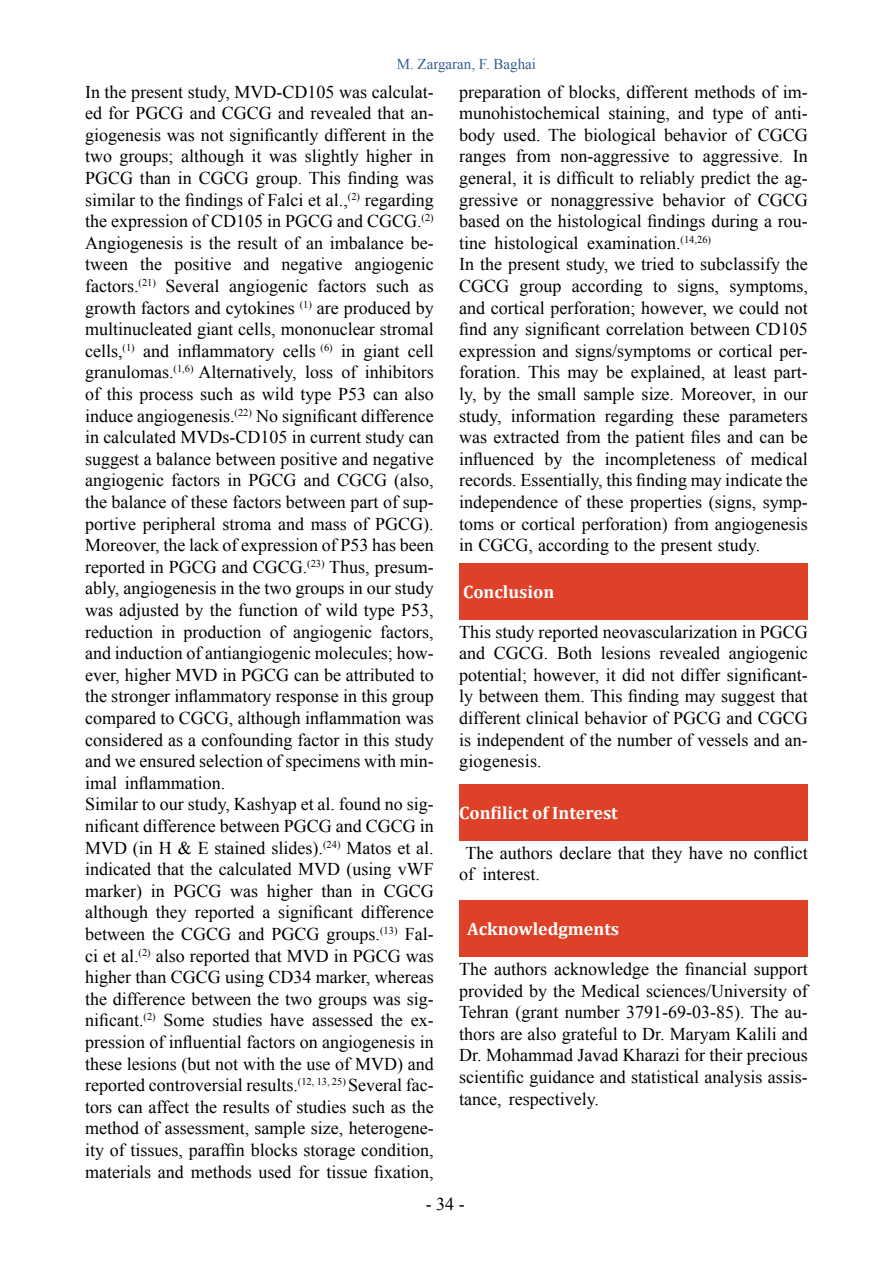
<style>
.page{position:relative;width:893px;height:1263px;background:#fff}
.page>*{position:absolute;margin:0;border:0;box-sizing:border-box;transform-origin:0 0}
.t1{font:18px/21.6px "Times New Roman";color:#000}
.t2{font:700 18px "Cambria";color:#fff}
.t3{font:15px "Times New Roman";color:#365f91}
</style>
<div class="page">
<div style="left:459px;top:563px;width:349px;height:56px;background:#de4127"></div>
<div style="left:459px;top:784px;width:349px;height:56px;background:#de4127"></div>
<div style="left:459px;top:900px;width:349px;height:57px;background:#de4127"></div>
<p class="t3" style="left:397px;top:54px;width:141px">M. Zargaran, F. Baghai</p>
<p class="t1" style="left:459px;top:80px;width:350px">preparation of blocks, different methods of im&shy;munohistochemical staining, and type of anti&shy;body used. The biological behavior of CGCG ranges from non-aggressive to aggressive. In general, it is difficult to reliably predict the ag&shy;gressive or nonaggressive behavior of CGCG based on the histological findings during a rou&shy;tine histological examination.<sup>(14,26)<br></sup>In the present study, we tried to subclassify the CGCG group according to signs, symptoms, and cortical perforation; however, we could not find any significant correlation between CD105 expression and signs/symptoms or cortical per&shy;foration. This may be explained, at least part&shy;ly, by the small sample size. Moreover, in our study, information regarding these parameters was extracted from the patient files and can be influenced by the incompleteness of medical records. Essentially, this finding may indicate the independence of these properties (signs, symp&shy;toms or cortical perforation) from angiogenesis in CGCG, according to the present study.</p>
<p class="t1" style="left:85px;top:80px;width:350px">In the present study, MVD-CD105 was calculat&shy;ed for PGCG and CGCG and revealed that an&shy;giogenesis was not significantly different in the two groups; although it was slightly higher in PGCG than in CGCG group. This finding was similar to the findings of Falci et al.,<sup>(2)</sup> regarding the expression of CD105 in PGCG and CGCG.<sup>(2)<br></sup>Angiogenesis is the result of an imbalance be&shy;tween the positive and negative angiogenic factors.<sup>(21)</sup> Several angiogenic factors such as growth factors and cytokines <sup>(1)</sup> are produced by multinucleated giant cells, mononuclear stromal cells,<sup>(1)</sup> and inflammatory cells <sup>(6)</sup> in giant cell granulomas.<sup>(1,6)</sup> Alternatively, loss of inhibitors of this process such as wild type P53 can also induce angiogenesis.<sup>(22)</sup> No significant difference in calculated MVDs-CD105 in current study can suggest a balance between positive and negative angiogenic factors in PGCG and CGCG (also, the balance of these factors between part of sup&shy;portive peripheral stroma and mass of PGCG).<br>Moreover, the lack of expression of P53 has been reported in PGCG and CGCG.<sup>(23)</sup> Thus, presum&shy;ably, angiogenesis in the two groups in our study was adjusted by the function of wild type P53, reduction in production of angiogenic factors, and induction of antiangiogenic molecules; how&shy;ever, higher MVD in PGCG can be attributed to the stronger inflammatory response in this group compared to CGCG, although inflammation was considered as a confounding factor in this study and we ensured selection of specimens with min&shy;imal inflammation.<br>Similar to our study, Kashyap et al. found no sig&shy;nificant difference between PGCG and CGCG in MVD (in H &amp; E stained slides).<sup>(24)</sup> Matos et al. indicated that the calculated MVD (using vWF marker) in PGCG was higher than in CGCG although they reported a significant difference between the CGCG and PGCG groups.<sup>(13)</sup> Fal&shy;ci et al.<sup>(2)</sup> also reported that MVD in PGCG was higher than CGCG using CD34 marker, whereas the difference between the two groups was sig&shy;nificant.<sup>(2)</sup> Some studies have assessed the ex&shy;pression of influential factors on angiogenesis in these lesions (but not with the use of MVD) and reported controversial results.<sup>(12,</sup> <sup>13,</sup> <sup>25)</sup> Several fac&shy;tors can affect the results of studies such as the method of assessment, sample size, heterogene&shy;ity of tissues, paraffin blocks storage condition, materials and methods used for tissue fixation,</p>
<p class="t2" style="left:463px;top:579px;width:93px">Conclusion</p>
<p class="t1" style="left:459px;top:620px;width:350px;text-align:justify">This study reported neovascularization in PGCG and CGCG. Both lesions revealed angiogenic potential; however, it did not differ significant&shy;ly between them. This finding may suggest that different clinical behavior of PGCG and CGCG is independent of the number of vessels and an&shy;giogenesis.</p>
<p class="t2" style="left:459px;top:800px;width:160px">Confilict of Interest</p>
<p class="t1" style="left:459px;top:842px;width:350px;text-indent:6px">The authors declare that they have no conflict of interest.</p>
<p class="t2" style="left:467px;top:917px;width:154px">Acknowledgments</p>
<p class="t1" style="left:459px;top:958px;width:350px;text-align:justify">The authors acknowledge the financial support provided by the Medical sciences/University of Tehran (grant number 3791-69-03-85). The au&shy;thors are also grateful to Dr. Maryam Kalili and Dr. Mohammad Javad Kharazi for their precious scientific guidance and statistical analysis assis&shy;tance, respectively.</p>
<p class="t1" style="left:426px;top:1192px;width:40px">- 34 -</p>
</div>
